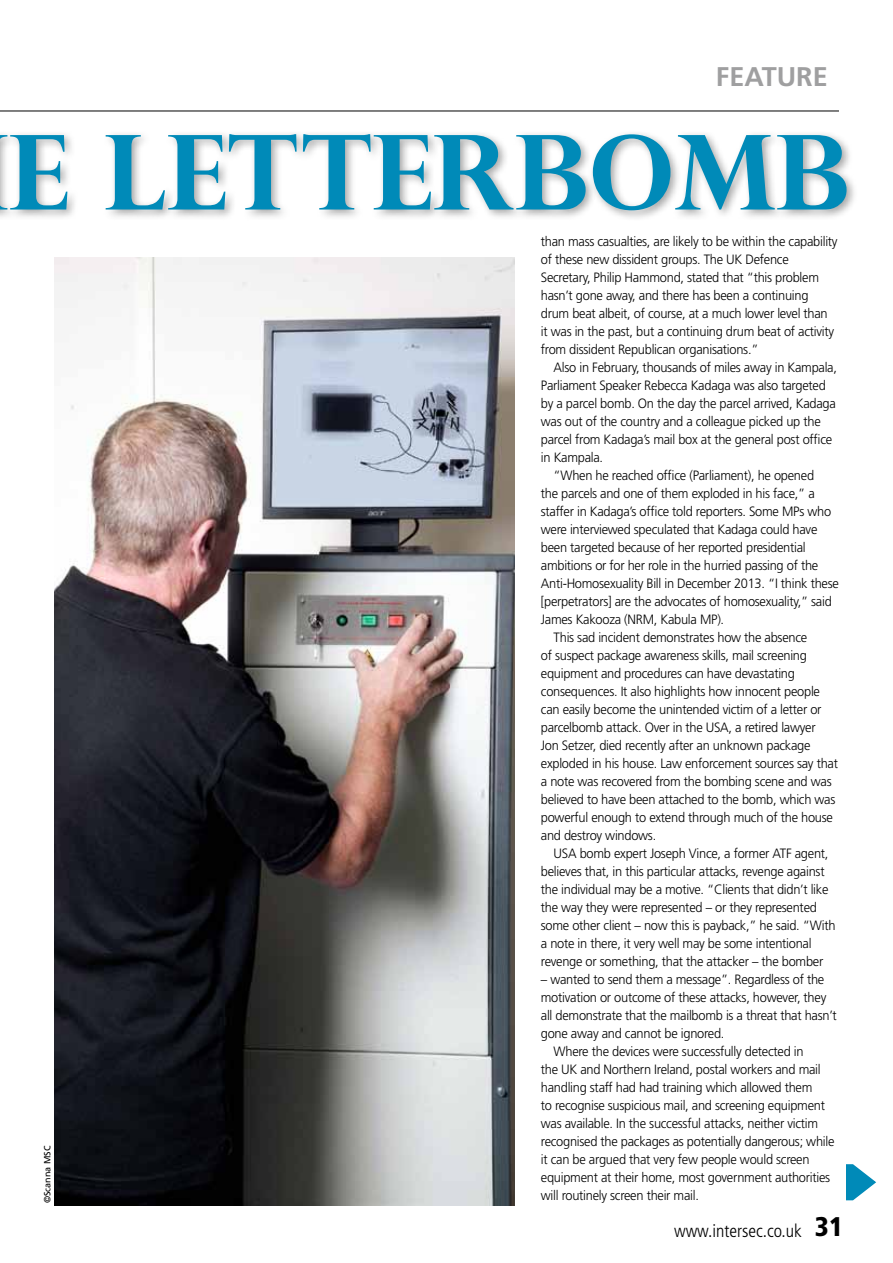
<style>
.page{position:relative;width:893px;height:1263px;background:#fff}
.page>*{position:absolute;margin:0;border:0;box-sizing:border-box;transform-origin:0 0}
.t1{font:700 103.5px "Perpetua Titling";color:#008ab8}
.t2{font:700 27px "Frutiger";color:#9f9fa0}
.t3{font:300 condensed 18px "Frutiger";color:#000}
.t4{font:300 13.5px/18px "Frutiger";letter-spacing:-.02em;color:#000;scale:.95 1}
.t5{font:9px "Frutiger";color:#000}
.s1{font-weight:900;font-size:27px}
</style>
<div class="page">
<svg style="left:846px;top:1164px;width:30px;height:37px"></svg>
<div style="left:0;top:129px;width:858px;height:93px;background:#000;opacity:.35"></div>
<img style="left:54px;top:257px;width:460px;height:948px">
<hr style="left:0;top:111px;width:839px;height:1px;background:#000">
<h2 class="t2" style="left:716px;top:61px;width:113px">FEATURE</h2>
<h1 class="t1" style="left:9px;top:108px;width:843px">E LETTERBOMB</h1>
<p class="t4" style="left:541px;top:232px;width:314px">than mass casualties, are likely to be within the capability of these new dissident groups. The UK Defence Secretary, Philip Hammond, stated that “this problem hasn’t gone away, and there has been a continuing drum beat albeit, of course, at a much lower level than it was in the past, but a continuing drum beat of activity from dissident Republican organisations.”</p>
<p class="t4" style="left:554px;top:358px;width:300px">Also in February, thousands of miles away in Kampala,</p>
<p class="t4" style="left:541px;top:376px;width:302px">Parliament Speaker Rebecca Kadaga was also targeted</p>
<p class="t4" style="left:541px;top:394px;width:312px">by a parcel bomb. On the day the parcel arrived, Kadaga</p>
<p class="t4" style="left:541px;top:412px;width:296px">was out of the country and a colleague picked up the</p>
<p class="t4" style="left:541px;top:430px;width:308px">parcel from Kadaga’s mail box at the general post office</p>
<p class="t4" style="left:541px;top:448px;width:67px">in Kampala.</p>
<p class="t4" style="left:554px;top:466px;width:276px">“When he reached office (Parliament), he opened</p>
<p class="t4" style="left:541px;top:484px;width:290px">the parcels and one of them exploded in his face,” a</p>
<p class="t4" style="left:541px;top:502px;width:307px">staffer in Kadaga’s office told reporters. Some MPs who</p>
<p class="t4" style="left:541px;top:520px;width:293px">were interviewed speculated that Kadaga could have</p>
<p class="t4" style="left:541px;top:538px;width:280px">been targeted because of her reported presidential</p>
<p class="t4" style="left:541px;top:556px;width:293px">ambitions or for her role in the hurried passing of the</p>
<p class="t4" style="left:541px;top:574px;width:315px">Anti-Homosexuality Bill in December 2013. “I think these</p>
<p class="t4" style="left:541px;top:592px;width:308px">[perpetrators] are the advocates of homosexuality,” said</p>
<p class="t4" style="left:541px;top:610px;width:194px">James Kakooza (NRM, Kabula MP).</p>
<p class="t4" style="left:554px;top:628px;width:268px">This sad incident demonstrates how the absence</p>
<p class="t4" style="left:541px;top:646px;width:282px">of suspect package awareness skills, mail screening</p>
<p class="t4" style="left:541px;top:664px;width:269px">equipment and procedures can have devastating</p>
<p class="t4" style="left:541px;top:682px;width:295px">consequences. It also highlights how innocent people</p>
<p class="t4" style="left:541px;top:700px;width:297px">can easily become the unintended victim of a letter or</p>
<p class="t4" style="left:541px;top:718px;width:291px">parcelbomb attack. Over in the USA, a retired lawyer</p>
<p class="t4" style="left:541px;top:736px;width:285px">Jon Setzer, died recently after an unknown package</p>
<p class="t4" style="left:541px;top:754px;width:314px">exploded in his house. Law enforcement sources say that</p>
<p class="t4" style="left:541px;top:772px;width:308px">a note was recovered from the bombing scene and was</p>
<p class="t4" style="left:541px;top:790px;width:312px">believed to have been attached to the bomb, which was</p>
<p class="t4" style="left:541px;top:808px;width:309px">powerful enough to extend through much of the house</p>
<p class="t4" style="left:541px;top:826px;width:123px">and destroy windows.</p>
<p class="t4" style="left:554px;top:844px;width:291px">USA bomb expert Joseph Vince, a former ATF agent,</p>
<p class="t4" style="left:541px;top:862px;width:300px">believes that, in this particular attacks, revenge against</p>
<p class="t4" style="left:541px;top:880px;width:304px">the individual may be a motive. “Clients that didn’t like</p>
<p class="t4" style="left:541px;top:898px;width:292px">the way they were represented – or they represented</p>
<p class="t4" style="left:541px;top:916px;width:312px">some other client – now this is payback,” he said. “With</p>
<p class="t4" style="left:541px;top:934px;width:286px">a note in there, it very well may be some intentional</p>
<p class="t4" style="left:541px;top:952px;width:299px">revenge or something, that the attacker – the bomber</p>
<p class="t4" style="left:541px;top:970px;width:300px">– wanted to send them a message”. Regardless of the</p>
<p class="t4" style="left:541px;top:988px;width:302px">motivation or outcome of these attacks, however, they</p>
<p class="t4" style="left:541px;top:1006px;width:313px">all demonstrate that the mailbomb is a threat that hasn’t</p>
<p class="t4" style="left:541px;top:1024px;width:195px">gone away and cannot be ignored.</p>
<p class="t4" style="left:554px;top:1042px;width:265px">Where the devices were successfully detected in</p>
<p class="t4" style="left:541px;top:1060px;width:296px">the UK and Northern Ireland, postal workers and mail</p>
<p class="t4" style="left:541px;top:1078px;width:287px">handling staff had had training which allowed them</p>
<p class="t4" style="left:541px;top:1096px;width:301px">to recognise suspicious mail, and screening equipment</p>
<p class="t4" style="left:541px;top:1114px;width:293px">was available. In the successful attacks, neither victim</p>
<p class="t4" style="left:541px;top:1132px;width:311px">recognised the packages as potentially dangerous; while</p>
<p class="t4" style="left:541px;top:1150px;width:284px">it can be argued that very few people would screen</p>
<p class="t4" style="left:541px;top:1168px;width:306px">equipment at their home, most government authorities</p>
<p class="t4" style="left:541px;top:1186px;width:168px">will routinely screen their mail.</p>
<p class="t5" style="left:42px;top:1203px;width:59px;rotate:-90deg">©Scanna MSC</p>
<h3 class="t3" style="left:674px;top:1220px;width:171px">www.intersec.co.uk <span class="s1">31</span></h3>
</div>
